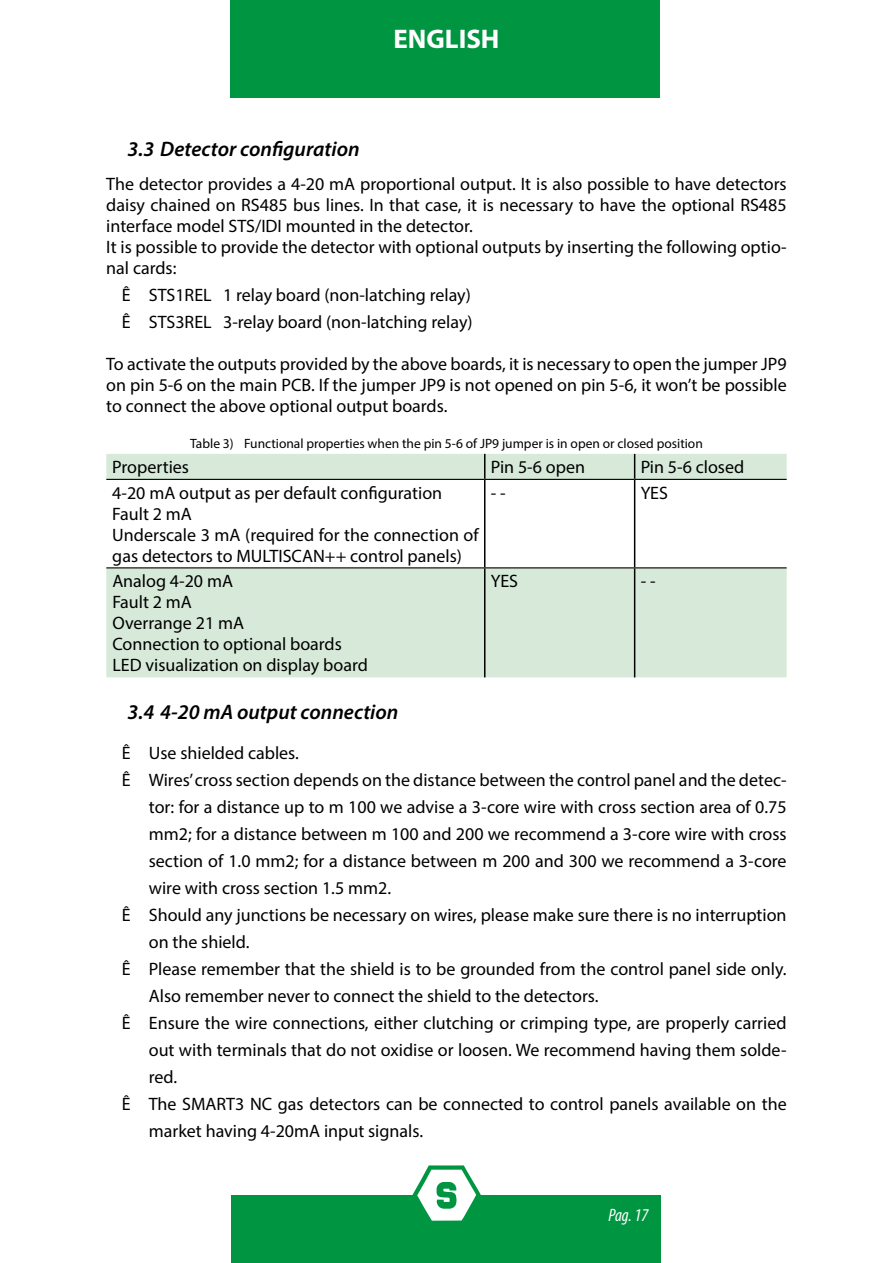
<style>
.page{position:relative;width:893px;height:1263px;background:#fff}
.page>*{position:absolute;margin:0;border:0;box-sizing:border-box;transform-origin:0 0}
.t1{font:700 27px "Myriad Pro";color:#fff}
.t2{font:italic 600 21px "Myriad Pro";color:#000}
.t3{font:18px/21px "Myriad Pro";color:#000}
.t4{font:italic condensed 18px "Myriad Pro";color:#fff}
.t5{font:13.5px "Myriad Pro";color:#000}
</style>
<div class="page">
<div style="left:232px;top:1195px;width:429px;height:68px;background:#009641"></div>
<div style="left:230px;top:0;width:430px;height:98px;background:#009641"></div>
<svg style="left:412px;top:1165px;width:69px;height:56px"></svg>
<svg style="left:106px;top:454px;width:681px;height:223px;fill:#d7ead9"></svg>
<svg style="left:484px;top:454px;width:1px;height:25px"></svg>
<svg style="left:634px;top:454px;width:1px;height:25px"></svg>
<hr style="left:484px;top:480px;width:1px;height:87px;background:#000">
<hr style="left:634px;top:480px;width:1px;height:87px;background:#000">
<hr style="left:484px;top:568px;width:1px;height:109px;background:#000">
<hr style="left:634px;top:568px;width:1px;height:109px;background:#000">
<hr style="left:106px;top:479px;width:379px;height:1px;background:#000">
<hr style="left:485px;top:479px;width:150px;height:1px;background:#000">
<hr style="left:635px;top:479px;width:152px;height:1px;background:#000">
<hr style="left:106px;top:567px;width:379px;height:1px;background:#000">
<hr style="left:485px;top:567px;width:150px;height:1px;background:#000">
<hr style="left:635px;top:567px;width:152px;height:1px;background:#000">
<h1 class="t1" style="left:393px;top:22px;width:108px">ENGLISH</h1>
<p class="t2" style="left:128px;top:136px;width:234px">3.3 Detector configuration</p>
<p class="t3" style="left:106px;top:173px;width:682px">The detector provides a 4-20 mA proportional output. It is also possible to have detectors daisy chained on RS485 bus lines. In that case, it is necessary to have the optional RS485 interface model STS/IDI mounted in the detector.<br>It is possible to provide the detector with optional outputs by inserting the following optio&shy;nal cards:</p>
<p class="t3" style="left:122px;top:281px;width:352px;line-height:27px">³ STS1REL 1 relay board (non-latching relay)<br>³ STS3REL 3-relay board (non-latching relay)</p>
<p class="t3" style="left:106px;top:353px;width:682px;text-align:justify">To activate the outputs provided by the above boards, it is necessary to open the jumper JP9 on pin 5-6 on the main PCB. If the jumper JP9 is not opened on pin 5-6, it won’t be possible to connect the above optional output boards.</p>
<p class="t5" style="left:190px;top:435px;width:514px">Table 3) Functional properties when the pin 5-6 of JP9 jumper is in open or closed position</p>
<p class="t3" style="left:112px;top:457px;width:78px">Properties</p>
<p class="t3" style="left:491px;top:457px;width:96px">Pin 5-6 open</p>
<p class="t3" style="left:641px;top:457px;width:105px">Pin 5-6 closed</p>
<p class="t3" style="left:112px;top:482px;width:368px">4-20 mA output as per default configuration Fault 2 mA<br>Underscale 3 mA (required for the connection of gas detectors to MULTISCAN++ control panels)</p>
<p class="t3" style="left:491px;top:482px;width:16px">- -</p>
<p class="t3" style="left:641px;top:482px;width:29px">YES</p>
<p class="t3" style="left:112px;top:571px;width:257px">Analog 4-20 mA<br>Fault 2 mA<br>Overrange 21 mA<br>Connection to optional boards<br>LED visualization on display board</p>
<p class="t3" style="left:491px;top:571px;width:29px">YES</p>
<p class="t3" style="left:641px;top:571px;width:16px">- -</p>
<p class="t2" style="left:128px;top:699px;width:272px">3.4 4-20 mA output connection</p>
<p class="t3" style="left:122px;top:742px;width:179px">³ Use shielded cables.</p>
<p class="t3" style="left:122px;top:769px;width:666px">³ Wires’ cross section depends on the distance between the control panel and the detec-</p>
<p class="t3" style="left:149px;top:796px;width:639px">tor: for a distance up to m 100 we advise a 3-core wire with cross section area of 0.75</p>
<p class="t3" style="left:149px;top:823px;width:639px">mm2; for a distance between m 100 and 200 we recommend a 3-core wire with cross</p>
<p class="t3" style="left:149px;top:850px;width:639px">section of 1.0 mm2; for a distance between m 200 and 300 we recommend a 3-core</p>
<p class="t3" style="left:149px;top:877px;width:244px">wire with cross section 1.5 mm2.</p>
<p class="t3" style="left:122px;top:904px;width:666px">³ Should any junctions be necessary on wires, please make sure there is no interruption</p>
<p class="t3" style="left:149px;top:931px;width:102px">on the shield.</p>
<p class="t3" style="left:122px;top:958px;width:666px">³ Please remember that the shield is to be grounded from the control panel side only.</p>
<p class="t3" style="left:149px;top:985px;width:451px">Also remember never to connect the shield to the detectors.</p>
<p class="t3" style="left:122px;top:1012px;width:666px">³ Ensure the wire connections, either clutching or crimping type, are properly carried</p>
<p class="t3" style="left:149px;top:1039px;width:639px">out with terminals that do not oxidise or loosen. We recommend having them solde-</p>
<p class="t3" style="left:149px;top:1066px;width:30px">red.</p>
<p class="t3" style="left:122px;top:1093px;width:666px">³ The SMART3 NC gas detectors can be connected to control panels available on the</p>
<p class="t3" style="left:149px;top:1120px;width:276px">market having 4-20mA input signals.</p>
<p class="t4" style="left:608px;top:1204px;width:42px">Pag. 17</p>
</div>
